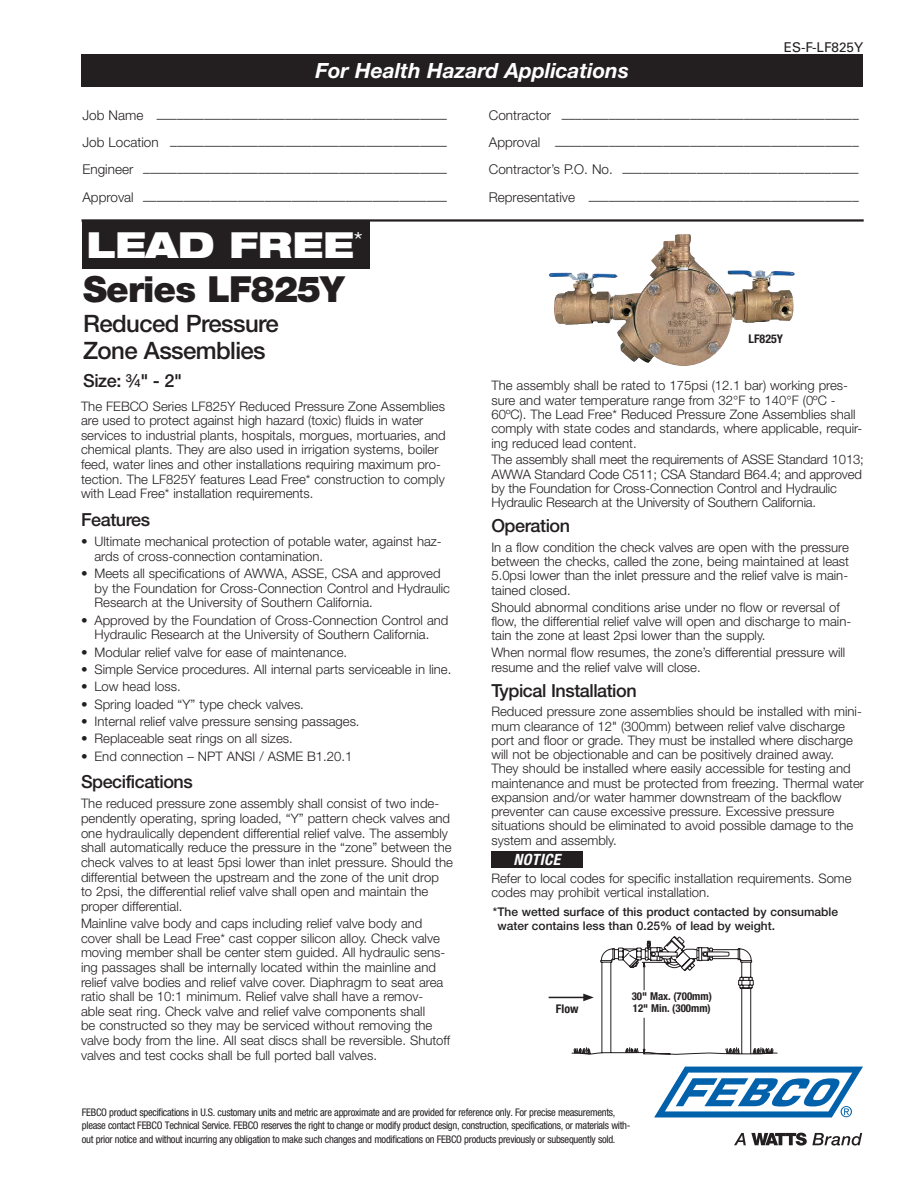
<style>
.page{position:relative;width:918px;height:1188px;background:#fff}
.page>*{position:absolute;margin:0;border:0;box-sizing:border-box;transform-origin:0 0}
.t1{font:900 36px "Helvetica Neue LT Std";letter-spacing:-.025em;color:#231f20}
.t2{font:900 expanded 36px "Helvetica Neue LT Std";color:#fff}
.t3{font:500 24px/27px "Helvetica Neue LT Std";letter-spacing:-.025em;color:#231f20}
.t4{font:italic 700 21px "Helvetica Neue LT Std";color:#fff}
.t5{font:500 18px "Helvetica Neue LT Std";letter-spacing:-.025em;color:#231f20}
.t6{font:italic 700 condensed 15.6px "Helvetica Neue LT Std";letter-spacing:.025em;color:#fff}
.t7{font:300 13.5px "Helvetica Neue LT Std";color:#231f20}
.t8{font:13.5px "Univers LT Std";color:#231f20}
.t9{font:300 13.2px/14.5px "Helvetica Neue LT Std";color:#231f20}
.t10{font:500 12px/13.5px "Helvetica Neue LT Std";color:#231f20}
.t11{font:700 condensed 12px "Helvetica Neue LT Std";color:#231f20}
.t12{font:700 condensed 10.8px "Helvetica Neue LT Std";color:#231f20}
.t13{font:condensed 10.5px/13.2px "Helvetica Neue LT Std";letter-spacing:-.025em;color:#231f20}
.s1{font-size:11.1px}
</style>
<div class="page">
<hr style="left:549px;top:997px;width:37px;height:1px;background:#231f20">
<svg style="left:572px;top:936px;width:205px;height:119px"></svg>
<div style="left:82px;top:220px;width:287px;height:49px;background:#231f20"></div>
<img style="left:548px;top:234px;width:136px;height:132px">
<div style="left:491px;top:851px;width:92px;height:17px;background:#231f20"></div>
<div style="left:82px;top:54px;width:781px;height:32px;background:#231f20"></div>
<hr style="left:81px;top:219px;width:783px;height:3px;background:#231f20">
<svg style="left:654px;top:1067px;width:209px;height:50px"></svg>
<svg style="left:734px;top:1133px;width:128px;height:13px"></svg>
<p class="t8" style="left:784px;top:39px;width:81px">ES-F-LF825Y</p>
<h3 class="t4" style="left:316px;top:57px;width:315px">For Health Hazard Applications</h3>
<p class="t7" style="left:82px;top:110px;width:366px">Job Name –––––––––––––––––––––––––––––––––––––––––––</p>
<p class="t7" style="left:489px;top:110px;width:371px">Contractor ––––––––––––––––––––––––––––––––––––––––––––</p>
<p class="t7" style="left:82px;top:137px;width:366px">Job Location –––––––––––––––––––––––––––––––––––––––––</p>
<p class="t7" style="left:489px;top:137px;width:371px">Approval –––––––––––––––––––––––––––––––––––––––––––––</p>
<p class="t7" style="left:82px;top:164px;width:366px">Engineer –––––––––––––––––––––––––––––––––––––––––––––</p>
<p class="t7" style="left:489px;top:164px;width:371px">Contractor’s P.O. No. –––––––––––––––––––––––––––––––––––</p>
<p class="t7" style="left:82px;top:192px;width:366px">Approval –––––––––––––––––––––––––––––––––––––––––––––</p>
<p class="t7" style="left:489px;top:192px;width:371px">Representative ––––––––––––––––––––––––––––––––––––––––</p>
<h1 class="t2" style="left:87px;top:221px;width:278px">LEAD FREE<sup>*</sup></h1>
<h1 class="t1" style="left:83px;top:267px;width:263px">Series LF825Y</h1>
<h2 class="t3" style="left:83px;top:310px;width:197px">Reduced Pressure<br>Zone Assemblies</h2>
<h3 class="t5" style="left:83px;top:370px;width:100px">Size: <sup>3</sup>⁄<span class="s1">4</span>" - 2"</h3>
<p class="t9" style="left:81px;top:398px;width:366px">The FEBCO Series LF825Y Reduced Pressure Zone Assemblies are used to protect against high hazard (toxic) fluids in water services to industrial plants, hospitals, morgues, mortuaries, and chemical plants. They are also used in irrigation systems, boiler feed, water lines and other installations requiring maximum pro&shy;tection. The LF825Y features Lead Free* construction to comply with Lead Free* installation requirements.</p>
<h3 class="t5" style="left:81px;top:509px;width:71px">Features</h3>
<p class="t9" style="left:95px;top:534px;width:349px;text-indent:-14px">• Ultimate mechanical protection of potable water, against haz&shy;ards of cross-connection contamination.</p>
<p class="t9" style="left:95px;top:566px;width:357px;text-indent:-14px">• Meets all specifications of AWWA, ASSE, CSA and approved by the Foundation for Cross-Connection Control and Hydraulic<br>Research at the University of Southern California.</p>
<p class="t9" style="left:81px;top:612px;width:369px;text-align:center">• Approved by the Foundation of Cross-Connection Control and<br>Hydraulic Research at the University of Southern California.</p>
<p class="t9" style="left:81px;top:644px;width:268px">• Modular relief valve for ease of maintenance.</p>
<p class="t9" style="left:81px;top:662px;width:372px">• Simple Service procedures. All internal parts serviceable in line.</p>
<p class="t9" style="left:81px;top:679px;width:101px">• Low head loss.</p>
<p class="t9" style="left:81px;top:696px;width:224px">• Spring loaded “Y” type check valves.</p>
<p class="t9" style="left:81px;top:714px;width:280px">• Internal relief valve pressure sensing passages.</p>
<p class="t9" style="left:81px;top:731px;width:213px">• Replaceable seat rings on all sizes.</p>
<p class="t9" style="left:81px;top:748px;width:273px">• End connection – NPT ANSI / ASME B1.20.1</p>
<h3 class="t5" style="left:81px;top:771px;width:113px">Specifications</h3>
<p class="t9" style="left:81px;top:796px;width:373px">The reduced pressure zone assembly shall consist of two inde&shy;pendently operating, spring loaded, “Y” pattern check valves and one hydraulically dependent differential relief valve. The assembly shall automatically reduce the pressure in the “zone” between the check valves to at least 5psi lower than inlet pressure. Should the differential between the upstream and the zone of the unit drop to 2psi, the differential relief valve shall open and maintain the proper differential.</p>
<p class="t9" style="left:81px;top:916px;width:371px">Mainline valve body and caps including relief valve body and cover shall be Lead Free* cast copper silicon alloy. Check valve moving member shall be center stem guided. All hydraulic sens&shy;ing passages shall be internally located within the mainline and relief valve bodies and relief valve cover. Diaphragm to seat area ratio shall be 10:1 minimum. Relief valve shall have a remov&shy;able seat ring. Check valve and relief valve components shall<br>be constructed so they may be serviced without removing the valve body from the line. All seat discs shall be reversible. Shutoff valves and test cocks shall be full ported ball valves.</p>
<p class="t11" style="left:749px;top:331px;width:36px">LF825Y</p>
<p class="t9" style="left:491px;top:378px;width:373px">The assembly shall be rated to 175psi (12.1 bar) working pres&shy;sure and water temperature range from 32°F to 140°F (0ºC - 60ºC). The Lead Free* Reduced Pressure Zone Assemblies shall comply with state codes and standards, where applicable, requir&shy;ing reduced lead content.</p>
<p class="t9" style="left:491px;top:452px;width:374px">The assembly shall meet the requirements of ASSE Standard 1013; AWWA Standard Code C511; CSA Standard B64.4; and approved by the Foundation for Cross-Connection Control and Hydraulic Hydraulic Research at the University of Southern California.</p>
<h3 class="t5" style="left:491px;top:515px;width:80px">Operation</h3>
<p class="t9" style="left:491px;top:540px;width:359px;text-align:justify">In a flow condition the check valves are open with the pressure between the checks, called the zone, being maintained at least 5.0psi lower than the inlet pressure and the relief valve is main&shy;tained closed.</p>
<p class="t9" style="left:491px;top:600px;width:361px">Should abnormal conditions arise under no flow or reversal of flow, the differential relief valve will open and discharge to main&shy;tain the zone at least 2psi lower than the supply.</p>
<p class="t9" style="left:491px;top:645px;width:355px">When normal flow resumes, the zone’s differential pressure will resume and the relief valve will close.</p>
<h3 class="t5" style="left:491px;top:679px;width:147px">Typical Installation</h3>
<p class="t9" style="left:491px;top:704px;width:374px">Reduced pressure zone assemblies should be installed with mini&shy;mum clearance of 12" (300mm) between relief valve discharge port and floor or grade. They must be installed where discharge will not be objectionable and can be positively drained away.<br>They should be installed where easily accessible for testing and maintenance and must be protected from freezing. Thermal water expansion and/or water hammer downstream of the backflow preventer can cause excessive pressure. Excessive pressure situations should be eliminated to avoid possible damage to the system and assembly.</p>
<p class="t9" style="left:491px;top:870px;width:362px">Refer to local codes for specific installation requirements. Some codes may prohibit vertical installation.</p>
<p class="t6" style="left:514px;top:850px;width:48px">NOTICE</p>
<p class="t10" style="left:497px;top:905px;width:342px;text-indent:-4px">*The wetted surface of this product contacted by consumable water contains less than 0.25% of lead by weight.</p>
<p class="t12" style="left:632px;top:990px;width:82px">30" Max. (700mm)</p>
<p class="t11" style="left:556px;top:1001px;width:24px">Flow</p>
<p class="t12" style="left:633px;top:1002px;width:79px">12" Min. (300mm)</p>
<p class="t13" style="left:82px;top:1106px;width:550px">FEBCO product specifications in U.S. customary units and metric are approximate and are provided for reference only. For precise measurements, please contact FEBCO Technical Service. FEBCO reserves the right to change or modify product design, construction, specifications, or materials with&shy;out prior notice and without incurring any obligation to make such changes and modifications on FEBCO products previously or subsequently sold.</p>
</div>
